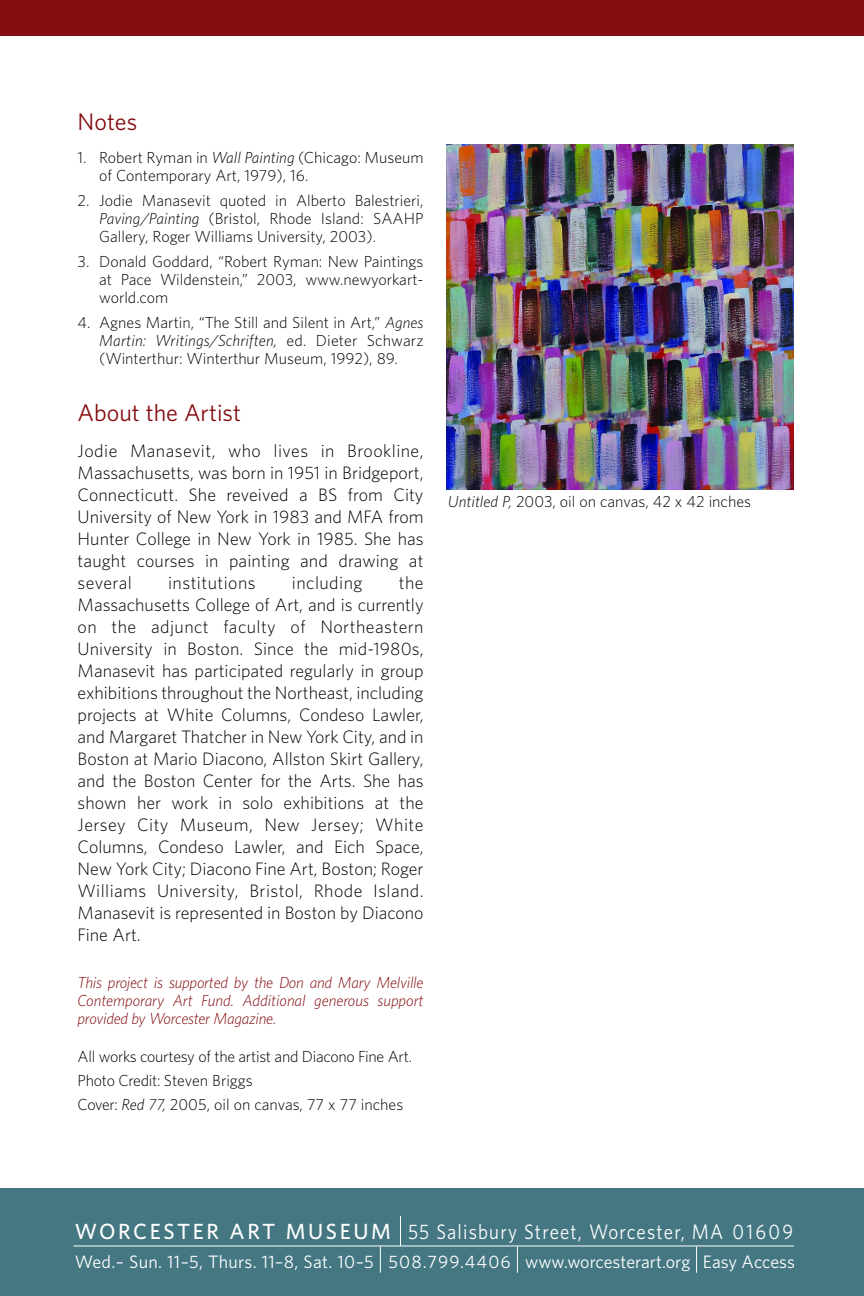
<style>
.page{position:relative;width:864px;height:1296px;background:#fff}
.page>*{position:absolute;margin:0;border:0;box-sizing:border-box;transform-origin:0 0}
.t1{font:24px "Whitney";color:#840d11}
.t2{font:21px "Whitney";letter-spacing:.06em;color:#fff;scale:.9 1}
.t3{font:300 18px/22px "Whitney";letter-spacing:.005em;color:#000;text-align:justify}
.t4{font:18px "Whitney";color:#fff}
.t5{font:300 18px "Whitney";letter-spacing:.025em;color:#000}
.t6{font:300 16px/18px "Whitney";color:#000;text-align:justify}
.t7{font:italic 300 16px/18px "Whitney";letter-spacing:-.015em;color:#840d11;text-align:justify}
.t8{font:300 16px/24px "Whitney";letter-spacing:-.02em;color:#000}
.s1{font-style:italic}
.s2{font-weight:500;font-size:22px}
</style>
<div class="page">
<img style="left:447px;top:144px;width:346px;height:345px">
<div style="left:0;top:0;width:864px;height:36px;background:#840d11"></div>
<div style="left:0;top:1188px;width:864px;height:108px;background:#447782"></div>
<hr style="left:73px;top:1246px;width:721px;height:1px;background:#fff">
<svg style="left:696px;top:1246px;width:1px;height:27px"></svg>
<svg style="left:517px;top:1246px;width:1px;height:27px"></svg>
<svg style="left:380px;top:1246px;width:1px;height:27px"></svg>
<hr style="left:400px;top:1216px;width:1px;height:30px;background:#fff">
<h1 class="t1" style="left:78px;top:113px;width:61px">Notes</h1>
<p class="t6" style="left:99px;top:150px;width:326px;text-indent:-22px">1. Robert Ryman in <span class="s1">Wall Painting</span> (Chicago: Museum of Contemporary Art, 1979), 16.</p>
<p class="t6" style="left:99px;top:193px;width:326px;text-indent:-22px">2. Jodie Manasevit quoted in Alberto Balestrieri, <span class="s1">Paving/Painting</span> (Bristol, Rhode Island: SAAHP Gallery, Roger Williams University, 2003).</p>
<p class="t6" style="left:99px;top:254px;width:326px;text-indent:-22px">3. Donald Goddard, “Robert Ryman: New Paintings at Pace Wildenstein,” 2003, www.newyorkart&shy;world.com</p>
<p class="t6" style="left:99px;top:315px;width:326px;text-indent:-22px">4. Agnes Martin, “The Still and Silent in Art,” <span class="s1">Agnes Martin: Writings/Schriften,</span> ed. Dieter Schwarz (Winterthur: Winterthur Museum, 1992), 89.</p>
<h1 class="t1" style="left:78px;top:404px;width:165px">About the Artist</h1>
<p class="t3" style="left:78px;top:441px;width:348px">Jodie Manasevit, who lives in Brookline, Massachusetts, was born in 1951 in Bridgeport, Connecticutt. She reveived a BS from City University of New York in 1983 and MFA from Hunter College in New York in 1985. She has taught courses in painting and drawing at several</p>
<p class="t3" style="left:78px;top:573px;width:348px;text-indent:321px">the Massachusetts College of Art, and is currently on the adjunct faculty of Northeastern University in Boston. Since the mid-1980s, Manasevit has participated regularly in group exhibitions throughout the Northeast, including projects at White Columns, Condeso Lawler, and Margaret Thatcher in New York City, and in Boston at Mario Diacono, Allston Skirt Gallery, and the Boston Center for the Arts. She has shown her work in solo exhibitions at the Jersey City Museum, New Jersey; White Columns, Condeso Lawler, and Eich Space, New York City; Diacono Fine Art, Boston; Roger Williams University, Bristol, Rhode Island.<br>Manasevit is represented in Boston by Diacono Fine Art.</p>
<p class="t7" style="left:78px;top:975px;width:348px">This project is supported by the Don and Mary Melville Contemporary Art Fund. Additional generous support provided by Worcester Magazine.</p>
<p class="t8" style="left:78px;top:1046px;width:336px">All works courtesy of the artist and Diacono Fine Art.<br>Photo Credit: Steven Briggs<br>Cover: <span class="s1">Red 77,</span> 2005, oil on canvas, 77 x 77 inches</p>
<p class="t5" style="left:168px;top:576px;width:89px">institutions</p>
<p class="t5" style="left:292px;top:576px;width:72px">including</p>
<p class="t6" style="left:448px;top:494px;width:305px"><span class="s1">Untitled P,</span> 2003, oil on canvas, 42 x 42 inches</p>
<p class="t2" style="left:75px;top:1224px;width:800px"><span class="s2">WORCESTER ART MUSEUM</span> 55 Salisbury Street, Worcester, MA 01609</p>
<p class="t4" style="left:75px;top:1255px;width:722px">Wed.– Sun. 11–5, Thurs. 11–8, Sat. 10–5 508.799.4406 www.worcesterart.org Easy Access</p>
</div>
